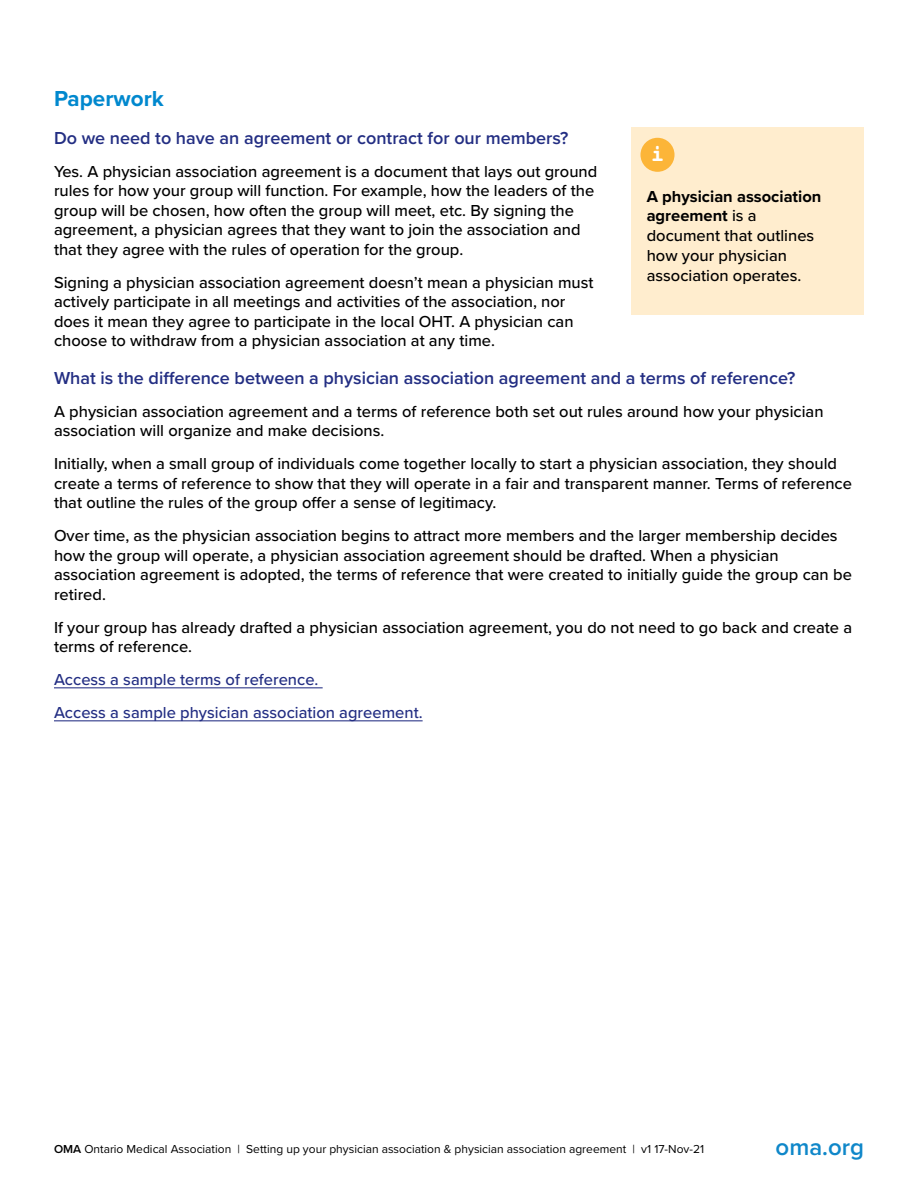
<style>
.page{position:relative;width:918px;height:1188px;background:#fff}
.page>*{position:absolute;margin:0;border:0;box-sizing:border-box;transform-origin:0 0}
.t1{font:600 24px "Proxima Nova";color:#0f87c9}
.Body_headers{font:700 22.5px "Proxima Nova";color:#0088ce}
.t2{font:700 22.5px "Courier";color:#fff}
.Body_headers-2{font:600 18px "Proxima Nova";color:#232e83}
.Body{font:500 16.5px/19.5px "Proxima Nova";color:#000}
.body_copy{font:500 16.5px/19.8px "Proxima Nova";color:#000}
.Body-2{font:500 16.5px "Proxima Nova";color:#232e83}
.t3{font:12px "Proxima Nova";color:#000}
.s1{font-weight:700}
.s2{font-weight:600}
</style>
<div class="page">
<hr style="left:54px;top:687px;width:269px;height:1px;background:#232e83">
<hr style="left:54px;top:720px;width:369px;height:1px;background:#232e83">
<div style="left:631px;top:127px;width:233px;height:188px;background:#ffedce"></div>
<div style="left:640px;top:138px;width:35px;height:34px;background:#fcb538;border-radius:50%"></div>
<h2 class="Body_headers" style="left:54px;top:82px;width:111px">Paperwork</h2>
<h2 class="Body_headers-2" style="left:54px;top:124px;width:516px">Do we need to have an agreement or contract for our members?</h2>
<p class="Body" style="left:54px;top:161px;width:545px">Yes. A physician association agreement is a document that lays out ground rules for how your group will function. For example, how the leaders of the group will be chosen, how often the group will meet, etc. By signing the agreement, a physician agrees that they want to join the association and that they agree with the rules of operation for the group.</p>
<p class="Body" style="left:54px;top:272px;width:541px">Signing a physician association agreement doesn’t mean a physician must actively participate in all meetings and activities of the association, nor does it mean they agree to participate in the local OHT. A physician can choose to withdraw from a physician association at any time.</p>
<h2 class="Body_headers-2" style="left:54px;top:364px;width:743px">What is the difference between a physician association agreement and a terms of reference?</h2>
<p class="Body" style="left:54px;top:401px;width:771px">A physician association agreement and a terms of reference both set out rules around how your physician association will organize and make decisions.</p>
<p class="Body" style="left:54px;top:453px;width:799px">Initially, when a small group of individuals come together locally to start a physician association, they should create a terms of reference to show that they will operate in a fair and transparent manner. Terms of reference that outline the rules of the group offer a sense of legitimacy.</p>
<p class="Body" style="left:54px;top:525px;width:799px">Over time, as the physician association begins to attract more members and the larger membership decides how the group will operate, a physician association agreement should be drafted. When a physician association agreement is adopted, the terms of reference that were created to initially guide the group can be retired.</p>
<p class="Body" style="left:54px;top:617px;width:800px">If your group has already drafted a physician association agreement, you do not need to go back and create a terms of reference.</p>
<p class="Body-2" style="left:54px;top:668px;width:266px">Access a sample terms of reference.</p>
<p class="Body-2" style="left:54px;top:701px;width:370px">Access a sample physician association agreement.</p>
<p class="t2" style="left:651px;top:136px;width:15px">i</p>
<p class="body_copy" style="left:647px;top:186px;width:176px"><span class="s1">A physician association agreement</span> is a document that outlines how your physician association operates.</p>
<p class="t3" style="left:54px;top:1140px;width:652px"><span class="s2">OMA</span> Ontario Medical Association | Setting up your physician association &amp; physician association agreement | v1 17-Nov-21</p>
<p class="t1" style="left:776px;top:1129px;width:90px">oma.org</p>
</div>
